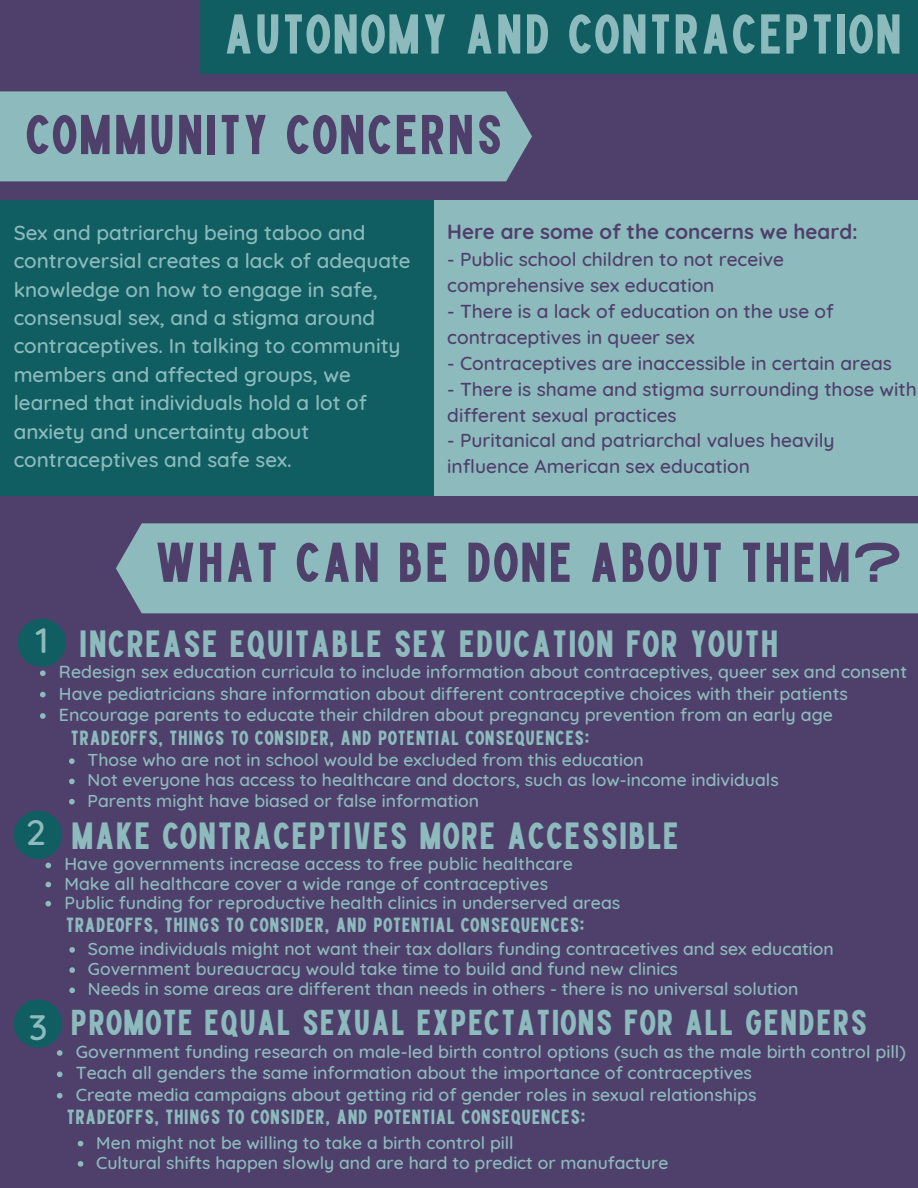
<style>
.page{position:relative;width:918px;height:1188px;background:#4f406b}
.page>*{position:absolute;margin:0;border:0;box-sizing:border-box;transform-origin:0 0}
.t1{font:55.95px "High Cruiser";color:#4f406b}
.t2{font:55.95px "High Cruiser";color:#8dbbbd}
.t3{font:37.95px "High Cruiser";color:#8dbbbd}
.t4{font:36px "High Cruiser";color:#8dbbbd}
.t5{font:500 36px "Quicksand";color:#8dbbbd}
.t6{font:500 20.7px/28.3px "Quicksand";color:#8dbbbd}
.t7{font:700 20.7px "Quicksand";color:#4f406b}
.t8{font:20.55px "High Cruiser";color:#8dbbbd}
.t9{font:500 19.2px/25.8px "Quicksand";color:#4f406b}
.t10{font:500 17.7px "Quicksand";color:#8dbbbd}
.t11{font:500 17.55px "Quicksand";color:#8dbbbd}
</style>
<div class="page">
<div style="left:200px;top:0;width:718px;height:74px;background:#105e62"></div>
<div style="left:0;top:91px;width:532px;height:90px;background:#8dbbbd"></div>
<div style="left:0;top:200px;width:433px;height:296px;background:#105e62"></div>
<div style="left:434px;top:200px;width:484px;height:296px;background:#8dbbbd"></div>
<div style="left:116px;top:523px;width:802px;height:90px;background:#8dbbbd"></div>
<div style="left:18px;top:619px;width:48px;height:48px;background:#105e62;border-radius:50%"></div>
<div style="left:14px;top:811px;width:48px;height:48px;background:#105e62;border-radius:50%"></div>
<div style="left:14px;top:999px;width:48px;height:49px;background:#105e62;border-radius:50%"></div>
<svg style="left:40px;top:670px;width:6px;height:6px"></svg>
<svg style="left:40px;top:692px;width:6px;height:5px"></svg>
<svg style="left:40px;top:713px;width:6px;height:6px"></svg>
<svg style="left:69px;top:758px;width:6px;height:6px"></svg>
<svg style="left:69px;top:779px;width:6px;height:5px"></svg>
<svg style="left:69px;top:799px;width:6px;height:5px"></svg>
<svg style="left:45px;top:863px;width:6px;height:5px"></svg>
<svg style="left:45px;top:882px;width:6px;height:5px"></svg>
<svg style="left:45px;top:901px;width:6px;height:5px"></svg>
<svg style="left:69px;top:947px;width:6px;height:6px"></svg>
<svg style="left:69px;top:967px;width:6px;height:6px"></svg>
<svg style="left:69px;top:988px;width:6px;height:5px"></svg>
<svg style="left:57px;top:1050px;width:6px;height:6px"></svg>
<svg style="left:57px;top:1072px;width:6px;height:5px"></svg>
<svg style="left:57px;top:1093px;width:6px;height:6px"></svg>
<svg style="left:78px;top:1141px;width:5px;height:5px"></svg>
<svg style="left:78px;top:1161px;width:5px;height:6px"></svg>
<p class="t2" style="left:223px;top:4px;width:681px">AUTONOMY AND CONTRACEPTION</p>
<p class="t1" style="left:25px;top:104px;width:480px">COMMUNITY CONCERNS</p>
<p class="t6" style="left:14px;top:218px;width:399px">Sex and patriarchy being taboo and controversial creates a lack of adequate knowledge on how to engage in safe, consensual sex, and a stigma around contraceptives. In talking to community members and affected groups, we learned that individuals hold a lot of anxiety and uncertainty about contraceptives and safe sex.</p>
<p class="t7" style="left:447px;top:219px;width:412px">Here are some of the concerns we heard:</p>
<p class="t9" style="left:447px;top:246px;width:338px">- Public school children to not receive comprehensive sex education</p>
<p class="t9" style="left:447px;top:298px;width:388px">- There is a lack of education on the use of contraceptives in queer sex</p>
<p class="t9" style="left:447px;top:350px;width:446px">- Contraceptives are inaccessible in certain areas</p>
<p class="t9" style="left:447px;top:376px;width:471px">- There is shame and stigma surrounding those with different sexual practices</p>
<p class="t9" style="left:447px;top:427px;width:389px">- Puritanical and patriarchal values heavily influence American sex education</p>
<p class="t1" style="left:154px;top:532px;width:750px">WHAT CAN BE DONE ABOUT THEM?</p>
<p class="t5" style="left:36px;top:617px;width:14px">1</p>
<p class="t3" style="left:79px;top:623px;width:702px">INCREASE EQUITABLE SEX EDUCATION FOR YOUTH</p>
<p class="t10" style="left:59px;top:661px;width:850px">Redesign sex education curricula to include information about contraceptives, queer sex and consent</p>
<p class="t10" style="left:59px;top:682px;width:791px">Have pediatricians share information about different contraceptive choices with their patients</p>
<p class="t10" style="left:59px;top:703px;width:776px">Encourage parents to educate their children about pregnancy prevention from an early age</p>
<p class="t8" style="left:71px;top:726px;width:521px">TRADEOFFS, THINGS TO CONSIDER, AND POTENTIAL CONSEQUENCES:</p>
<p class="t11" style="left:88px;top:749px;width:558px">Those who are not in school would be excluded from this education</p>
<p class="t11" style="left:88px;top:769px;width:693px">Not everyone has access to healthcare and doctors, such as low-income individuals</p>
<p class="t11" style="left:88px;top:789px;width:393px">Parents might have biased or false information</p>
<p class="t5" style="left:26px;top:809px;width:21px">2</p>
<p class="t3" style="left:71px;top:815px;width:610px">MAKE CONTRACEPTIVES MORE ACCESSIBLE</p>
<p class="t10" style="left:64px;top:853px;width:510px">Have governments increase access to free public healthcare</p>
<p class="t10" style="left:64px;top:872px;width:485px">Make all healthcare cover a wide range of contraceptives</p>
<p class="t10" style="left:64px;top:891px;width:557px">Public funding for reproductive health clinics in underserved areas</p>
<p class="t8" style="left:66px;top:914px;width:521px">TRADEOFFS, THINGS TO CONSIDER, AND POTENTIAL CONSEQUENCES:</p>
<p class="t11" style="left:88px;top:937px;width:747px">Some individuals might not want their tax dollars funding contracetives and sex education</p>
<p class="t11" style="left:88px;top:958px;width:592px">Government bureaucracy would take time to build and fund new clinics</p>
<p class="t11" style="left:88px;top:978px;width:712px">Needs in some areas are different than needs in others - there is no universal solution</p>
<p class="t5" style="left:29px;top:1004px;width:20px">3</p>
<p class="t4" style="left:70px;top:1003px;width:799px">PROMOTE EQUAL SEXUAL EXPECTATIONS FOR ALL GENDERS</p>
<p class="t10" style="left:76px;top:1040px;width:831px">Government funding research on male-led birth control options (such as the male birth control pill)</p>
<p class="t10" style="left:76px;top:1062px;width:678px">Teach all genders the same information about the importance of contraceptives</p>
<p class="t10" style="left:76px;top:1083px;width:682px">Create media campaigns about getting rid of gender roles in sexual relationships</p>
<p class="t8" style="left:66px;top:1106px;width:521px">TRADEOFFS, THINGS TO CONSIDER, AND POTENTIAL CONSEQUENCES:</p>
<p class="t11" style="left:96px;top:1131px;width:419px">Men might not be willing to take a birth control pill</p>
<p class="t11" style="left:96px;top:1151px;width:574px">Cultural shifts happen slowly and are hard to predict or manufacture</p>
</div>
